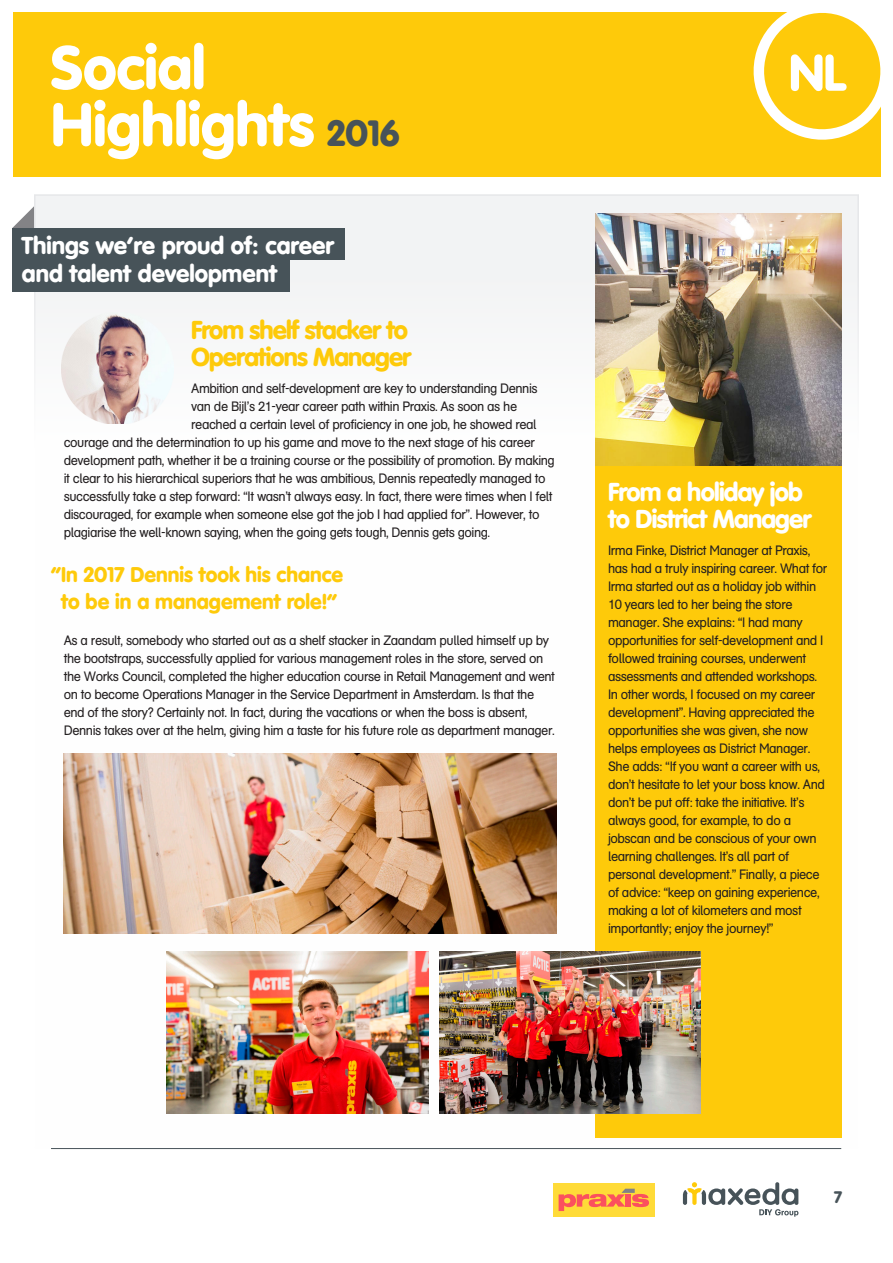
<style>
.page{position:relative;width:893px;height:1263px;background:#fff}
.page>*{position:absolute;margin:0;border:0;box-sizing:border-box;transform-origin:0 0}
.t1{font:900 60px "VAG Rounded";color:#fff}
.t2{font:900 50.7px "VAG Rounded";color:#fff}
.Kop_17{font:900 25.5px/27px "VAG Rounded";letter-spacing:-.035em;color:#feca0a}
.Kop_17-2{font:900 25.5px/27px "VAG Rounded";letter-spacing:-.03em;color:#fff}
.t3{font:900 24px/28.5px "VAG Rounded";color:#fff}
.Kop_17-3{font:900 21px/27px "VAG Rounded";color:#feca0a;text-align:center}
.t4{font:900 16.5px "VAG Rounded";color:#475359}
.Broodtekst{font:13.5px/18px "Max";letter-spacing:-.035em;color:#231f20;scale:.95 1}
.s1{font-size:36px;color:#475359}
</style>
<div class="page">
<div style="left:13px;top:12px;width:867px;height:164px;background:#feca0a"></div>
<svg style="left:753px;top:12px;width:128px;height:136px"></svg>
<svg style="left:683px;top:1182px;width:115px;height:35px"></svg>
<div style="left:553px;top:1183px;width:102px;height:34px;background:#ffdb38"></div>
<svg style="left:559px;top:1189px;width:90px;height:22px"></svg>
<div style="left:34px;top:194px;width:825px;height:955px;background:#fefefe;border:2px solid #e6e7e9"></div>
<div style="left:595px;top:213px;width:247px;height:924px;background:#feca0a"></div>
<img style="left:595px;top:213px;width:247px;height:252px">
<img style="left:64px;top:753px;width:492px;height:180px">
<img style="left:439px;top:951px;width:262px;height:162px">
<img style="left:167px;top:951px;width:261px;height:162px">
<img style="left:62px;top:313px;width:111px;height:111px">
<div style="left:12px;top:228px;width:333px;height:32px;background:#475359"></div>
<div style="left:12px;top:260px;width:278px;height:32px;background:#475359"></div>
<svg style="left:12px;top:206px;width:22px;height:22px"></svg>
<h1 class="t1" style="left:51px;top:32px;width:156px">Social</h1>
<p class="t2" style="left:789px;top:42px;width:59px">NL</p>
<h1 class="t1" style="left:51px;top:89px;width:350px">Highlights <span class="s1">2016</span></h1>
<p class="t3" style="left:22px;top:231px;width:314px">Things we’re proud of: career and talent development</p>
<p class="Kop_17" style="left:191px;top:316px;width:222px">From shelf stacker to<br>Operations Manager</p>
<p class="Broodtekst" style="left:191px;top:380px;width:366px">Ambition and self-development are key to understanding Dennis</p>
<p class="Broodtekst" style="left:191px;top:398px;width:345px">van de Bijl’s 21-year career path within Praxis. As soon as he</p>
<p class="Broodtekst" style="left:191px;top:416px;width:365px">reached a certain level of proficiency in one job, he showed real</p>
<p class="Broodtekst" style="left:64px;top:434px;width:497px">courage and the determination to up his game and move to the next stage of his career</p>
<p class="Broodtekst" style="left:64px;top:452px;width:518px">development path, whether it be a training course or the possibility of promotion. By making</p>
<p class="Broodtekst" style="left:64px;top:470px;width:509px">it clear to his hierarchical superiors that he was ambitious, Dennis repeatedly managed to</p>
<p class="Broodtekst" style="left:64px;top:488px;width:516px">successfully take a step forward: “It wasn’t always easy. In fact, there were times when I felt</p>
<p class="Broodtekst" style="left:64px;top:506px;width:502px">discouraged, for example when someone else got the job I had applied for”. However, to</p>
<p class="Broodtekst" style="left:64px;top:524px;width:450px">plagiarise the well-known saying, when the going gets tough, Dennis gets going.</p>
<p class="Kop_17-3" style="left:51px;top:561px;width:294px">“In 2017 Dennis took his chance to be in a management role!”</p>
<p class="Broodtekst" style="left:64px;top:632px;width:519px">As a result, somebody who started out as a shelf stacker in Zaandam pulled himself up by the bootstraps, successfully applied for various management roles in the store, served on the Works Council, completed the higher education course in Retail Management and went on to become Operations Manager in the Service Department in Amsterdam. Is that the end of the story? Certainly not. In fact, during the vacations or when the boss is absent, Dennis takes over at the helm, giving him a taste for his future role as department manager.</p>
<p class="Kop_17-2" style="left:608px;top:478px;width:205px">From a holiday job to District Manager</p>
<p class="Broodtekst" style="left:608px;top:542px;width:232px">Irma Finke, District Manager at Praxis, has had a truly inspiring career. What for Irma started out as a holiday job within 10 years led to her being the store manager. She explains: “I had many opportunities for self-development and I followed training courses, underwent assessments and attended workshops.<br>In other words, I focused on my career development”. Having appreciated the opportunities she was given, she now helps employees as District Manager.<br>She adds: “If you want a career with us, don’t hesitate to let your boss know. And don’t be put off: take the initiative. It’s always good, for example, to do a jobscan and be conscious of your own learning challenges. It’s all part of personal development.” Finally, a piece of advice: “keep on gaining experience, making a lot of kilometers and most importantly; enjoy the journey!”</p>
<p class="t4" style="left:834px;top:1187px;width:9px">7</p>
</div>
